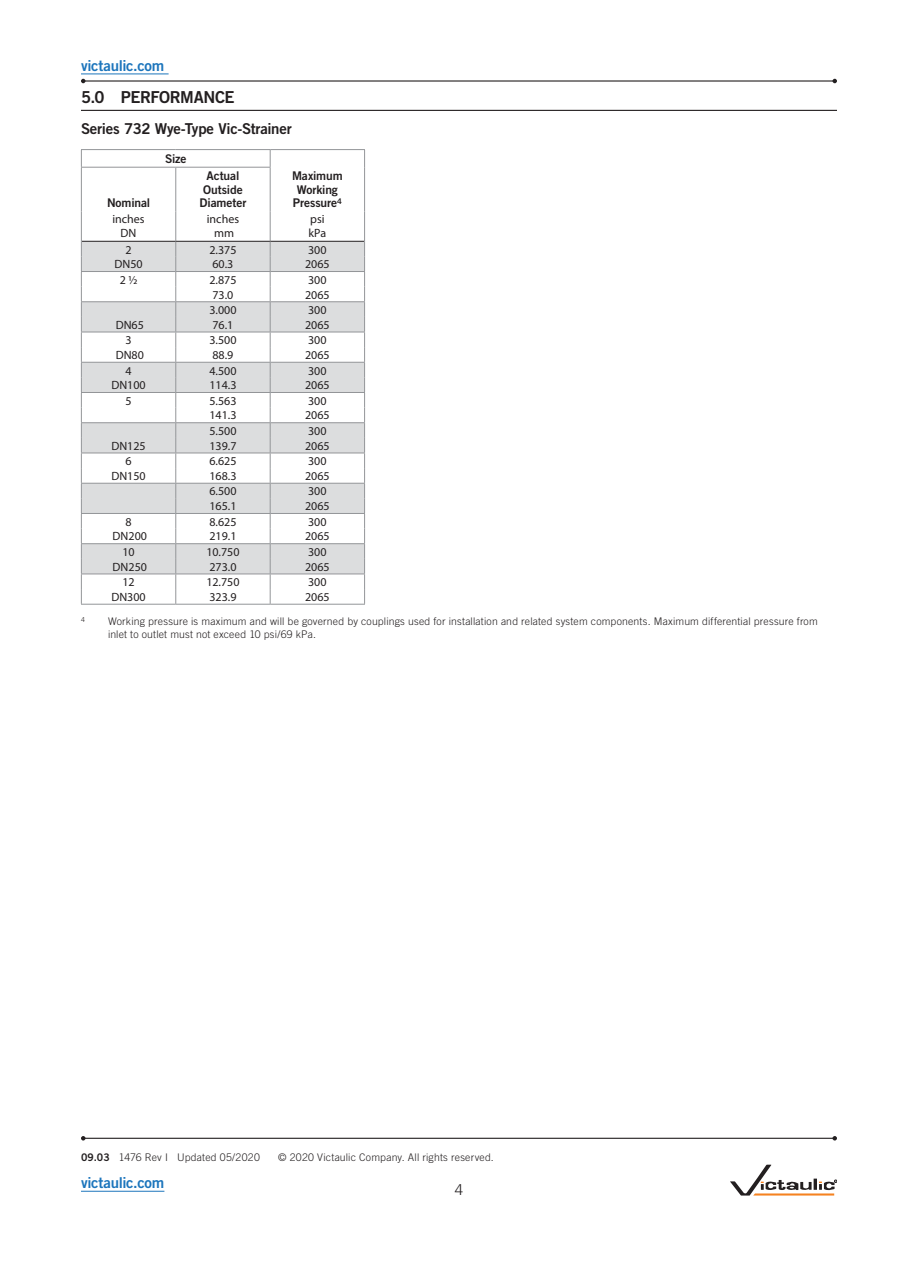
<style>
.page{position:relative;width:918px;height:1263px;background:#fff}
.page>*{position:absolute;margin:0;border:0;box-sizing:border-box;transform-origin:0 0}
.t1{font:16.5px "Trade Gothic LT Std Bd 2";letter-spacing:-.025em;color:#231f20}
.t2{font:15px "Trade Gothic LT Std Bd 2";letter-spacing:-.02em;color:#231f20}
.t3{font:15px "Trade Gothic LT Std Bd 2";letter-spacing:-.02em;color:#1c75bc}
.t4{font:300 15px "Trade Gothic LT Std";color:#231f20}
.t5{font:12px/13.5px "Myriad Pro";color:#231f20;text-align:center}
.t6{font:12px/13.5px "Trade Gothic LT Std Bd 2";letter-spacing:-.01em;color:#231f20;text-align:center}
.t7{font:300 10.5px/13.5px "Trade Gothic LT Std";letter-spacing:.015em;color:#231f20}
.t8{font:7.8px "Trade Gothic LT Std Bd 2";color:#231f20}
.t9{font:300 6.9px "Trade Gothic LT Std";color:#231f20}
.s1{font-family:"Trade Gothic LT Std Bd 2";font-weight:400}
</style>
<div class="page">
<hr style="left:81px;top:1191px;width:83px;height:1px;background:#1c75bc">
<svg style="left:730px;top:1165px;width:107px;height:30px"></svg>
<hr style="left:81px;top:110px;width:756px;height:1px;background:#231f20">
<hr style="left:175px;top:168px;width:1px;height:43px;background:#939598">
<hr style="left:81px;top:149px;width:95px;height:1px;background:#939598">
<svg style="left:81px;top:150px;width:1px;height:17px"></svg>
<hr style="left:176px;top:149px;width:94px;height:1px;background:#939598">
<hr style="left:81px;top:167px;width:95px;height:1px;background:#939598">
<hr style="left:81px;top:168px;width:1px;height:43px;background:#939598">
<hr style="left:176px;top:167px;width:95px;height:1px;background:#939598">
<hr style="left:175px;top:211px;width:1px;height:30px;background:#939598">
<hr style="left:81px;top:211px;width:1px;height:30px;background:#939598">
<hr style="left:364px;top:211px;width:1px;height:30px;background:#939598">
<hr style="left:270px;top:211px;width:1px;height:30px;background:#939598">
<hr style="left:81px;top:604px;width:95px;height:1px;background:#939598">
<hr style="left:176px;top:604px;width:94px;height:1px;background:#939598">
<hr style="left:270px;top:604px;width:95px;height:1px;background:#939598">
<svg style="left:81px;top:241px;width:284px;height:363px"></svg>
<hr style="left:270px;top:149px;width:95px;height:1px;background:#939598">
<svg style="left:270px;top:150px;width:1px;height:17px"></svg>
<svg style="left:364px;top:150px;width:1px;height:17px"></svg>
<hr style="left:270px;top:168px;width:1px;height:43px;background:#939598">
<hr style="left:364px;top:167px;width:1px;height:44px;background:#939598">
<hr style="left:83px;top:80px;width:752px;height:2px;background:#231f20">
<svg style="left:81px;top:79px;width:5px;height:4px"></svg>
<svg style="left:832px;top:79px;width:5px;height:4px"></svg>
<hr style="left:81px;top:74px;width:88px;height:1px;background:#1c75bc">
<hr style="left:83px;top:1138px;width:752px;height:1px;background:#231f20">
<svg style="left:81px;top:1136px;width:5px;height:4px"></svg>
<svg style="left:832px;top:1136px;width:5px;height:4px"></svg>
<p class="t3" style="left:81px;top:56px;width:85px">victaulic.com</p>
<h1 class="t1" style="left:81px;top:87px;width:155px">5.0 PERFORMANCE</h1>
<p class="t2" style="left:81px;top:119px;width:212px">Series 732 Wye-Type Vic-Strainer</p>
<p class="t6" style="left:165px;top:152px;width:23px">Size</p>
<p class="t6" style="left:292px;top:169px;width:52px">Maximum<br>Working<br>Pressure</p>
<p class="t6" style="left:200px;top:169px;width:48px">Actual<br>Outside<br>Diameter</p>
<p class="t6" style="left:107px;top:196px;width:45px">Nominal</p>
<p class="t8" style="left:337px;top:196px;width:6px">4</p>
<p class="t5" style="left:112px;top:212px;width:34px">inches<br>DN</p>
<p class="t5" style="left:207px;top:212px;width:34px">inches mm</p>
<p class="t5" style="left:309px;top:212px;width:19px;text-align:left">psi kPa</p>
<p class="t5" style="left:126px;top:243px;width:8px">2</p>
<p class="t5" style="left:209px;top:243px;width:29px">2.375</p>
<p class="t5" style="left:308px;top:243px;width:20px">300</p>
<p class="t5" style="left:114px;top:257px;width:30px">DN50</p>
<p class="t5" style="left:213px;top:257px;width:22px">60.3</p>
<p class="t5" style="left:305px;top:257px;width:26px">2065</p>
<p class="t5" style="left:120px;top:273px;width:19px">2 1/2</p>
<p class="t5" style="left:209px;top:273px;width:29px">2.875</p>
<p class="t5" style="left:308px;top:273px;width:20px">300</p>
<p class="t5" style="left:213px;top:288px;width:22px">73.0</p>
<p class="t5" style="left:305px;top:288px;width:26px">2065</p>
<p class="t5" style="left:209px;top:303px;width:29px">3.000</p>
<p class="t5" style="left:308px;top:303px;width:20px">300</p>
<p class="t5" style="left:116px;top:318px;width:30px">DN65</p>
<p class="t5" style="left:213px;top:318px;width:22px">76.1</p>
<p class="t5" style="left:305px;top:318px;width:26px">2065</p>
<p class="t5" style="left:125px;top:333px;width:8px">3</p>
<p class="t5" style="left:209px;top:333px;width:29px">3.500</p>
<p class="t5" style="left:308px;top:333px;width:20px">300</p>
<p class="t5" style="left:116px;top:348px;width:30px">DN80</p>
<p class="t5" style="left:212px;top:348px;width:22px">88.9</p>
<p class="t5" style="left:305px;top:348px;width:26px">2065</p>
<p class="t5" style="left:125px;top:363px;width:8px">4</p>
<p class="t5" style="left:209px;top:363px;width:29px">4.500</p>
<p class="t5" style="left:308px;top:363px;width:20px">300</p>
<p class="t5" style="left:111px;top:378px;width:36px">DN100</p>
<p class="t5" style="left:209px;top:378px;width:29px">114.3</p>
<p class="t5" style="left:305px;top:378px;width:26px">2065</p>
<p class="t5" style="left:125px;top:394px;width:8px">5</p>
<p class="t5" style="left:209px;top:394px;width:29px">5.563</p>
<p class="t5" style="left:308px;top:394px;width:20px">300</p>
<p class="t5" style="left:209px;top:408px;width:29px">141.3</p>
<p class="t5" style="left:305px;top:408px;width:26px">2065</p>
<p class="t5" style="left:209px;top:424px;width:29px">5.500</p>
<p class="t5" style="left:308px;top:424px;width:20px">300</p>
<p class="t5" style="left:111px;top:439px;width:36px">DN125</p>
<p class="t5" style="left:209px;top:439px;width:29px">139.7</p>
<p class="t5" style="left:305px;top:439px;width:26px">2065</p>
<p class="t5" style="left:125px;top:454px;width:8px">6</p>
<p class="t5" style="left:209px;top:454px;width:29px">6.625</p>
<p class="t5" style="left:308px;top:454px;width:20px">300</p>
<p class="t5" style="left:111px;top:469px;width:36px">DN150</p>
<p class="t5" style="left:209px;top:469px;width:29px">168.3</p>
<p class="t5" style="left:305px;top:469px;width:26px">2065</p>
<p class="t5" style="left:209px;top:484px;width:29px">6.500</p>
<p class="t5" style="left:308px;top:484px;width:20px">300</p>
<p class="t5" style="left:209px;top:499px;width:29px">165.1</p>
<p class="t5" style="left:305px;top:499px;width:26px">2065</p>
<p class="t5" style="left:125px;top:515px;width:8px">8</p>
<p class="t5" style="left:209px;top:515px;width:29px">8.625</p>
<p class="t5" style="left:308px;top:515px;width:20px">300</p>
<p class="t5" style="left:113px;top:529px;width:36px">DN200</p>
<p class="t5" style="left:209px;top:529px;width:29px">219.1</p>
<p class="t5" style="left:305px;top:529px;width:26px">2065</p>
<p class="t5" style="left:122px;top:545px;width:14px">10</p>
<p class="t5" style="left:206px;top:545px;width:35px">10.750</p>
<p class="t5" style="left:308px;top:545px;width:20px">300</p>
<p class="t5" style="left:113px;top:560px;width:36px">DN250</p>
<p class="t5" style="left:209px;top:560px;width:29px">273.0</p>
<p class="t5" style="left:305px;top:560px;width:26px">2065</p>
<p class="t5" style="left:122px;top:575px;width:14px">12</p>
<p class="t5" style="left:206px;top:575px;width:35px">12.750</p>
<p class="t5" style="left:308px;top:575px;width:20px">300</p>
<p class="t5" style="left:111px;top:590px;width:36px">DN300</p>
<p class="t5" style="left:209px;top:590px;width:29px">323.9</p>
<p class="t5" style="left:305px;top:590px;width:26px">2065</p>
<p class="t9" style="left:81px;top:615px;width:5px">4</p>
<p class="t7" style="left:108px;top:614px;width:711px">Working pressure is maximum and will be governed by couplings used for installation and related system components. Maximum differential pressure from inlet to outlet must not exceed 10 psi/69 kPa.</p>
<p class="t7" style="left:81px;top:1150px;width:180px"><span class="s1">09.03</span> 1476 Rev I Updated 05/2020</p>
<p class="t7" style="left:278px;top:1150px;width:217px">© 2020 Victaulic Company. All rights reserved.</p>
<p class="t3" style="left:81px;top:1173px;width:85px">victaulic.com</p>
<p class="t4" style="left:455px;top:1181px;width:10px">4</p>
</div>
